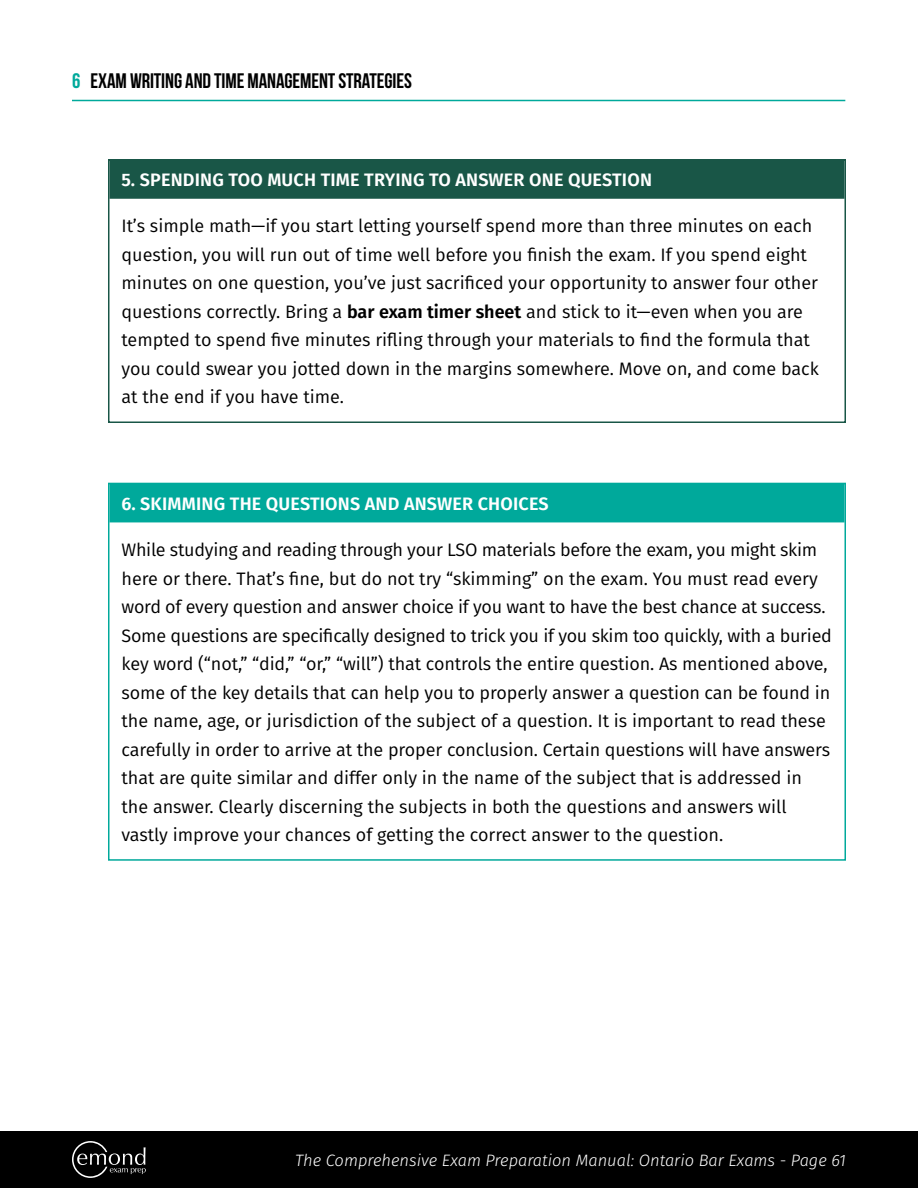
<style>
.page{position:relative;width:918px;height:1188px;background:#fff}
.page>*{position:absolute;margin:0;border:0;box-sizing:border-box;transform-origin:0 0}
.t1{font:700 21px "Bebas Neue";letter-spacing:-.005em;color:#000}
.t2{font:18px/28.5px "Fira Sans";color:#000}
.t3{font:600 18px "Fira Sans";letter-spacing:.01em;color:#fff}
.t4{font:italic 300 16.5px "Fira Sans";color:#fff}
.s1{color:#00a99b}
.s2{font-weight:600}
</style>
<div class="page">
<div style="left:0;top:1131px;width:918px;height:57px;background:#000"></div>
<svg style="left:72px;top:1141px;width:74px;height:37px"></svg>
<hr style="left:72px;top:100px;width:773px;height:1px;background:#00a99b">
<div style="left:110px;top:160px;width:734px;height:39px;background:#195647"></div>
<div style="left:108px;top:159px;width:738px;height:264px;border:2px solid #195647"></div>
<div style="left:110px;top:483px;width:734px;height:39px;background:#00a99b"></div>
<div style="left:108px;top:483px;width:738px;height:378px;border:2px solid #00a99b"></div>
<p class="t1" style="left:72px;top:69px;width:341px"><span class="s1">6</span> EXAM WRITING AND TIME MANAGEMENT STRATEGIES</p>
<p class="t3" style="left:122px;top:165px;width:532px">5. SPENDING TOO MUCH TIME TRYING TO ANSWER ONE QUESTION</p>
<p class="t2" style="left:122px;top:212px;width:699px">It’s simple math—if you start letting yourself spend more than three minutes on each question, you will run out of time well before you finish the exam. If you spend eight minutes on one question, you’ve just sacrificed your opportunity to answer four other questions correctly. Bring a <span class="s2">bar exam timer sheet</span> and stick to it—even when you are tempted to spend five minutes rifling through your materials to find the formula that you could swear you jotted down in the margins somewhere. Move on, and come back at the end if you have time.</p>
<p class="t3" style="left:122px;top:489px;width:429px">6. SKIMMING THE QUESTIONS AND ANSWER CHOICES</p>
<p class="t2" style="left:122px;top:535px;width:712px">While studying and reading through your LSO materials before the exam, you might skim here or there. That’s fine, but do not try “skimming” on the exam. You must read every word of every question and answer choice if you want to have the best chance at success.<br>Some questions are specifically designed to trick you if you skim too quickly, with a buried key word (“not,” “did,” “or,” “will”) that controls the entire question. As mentioned above, some of the key details that can help you to properly answer a question can be found in the name, age, or jurisdiction of the subject of a question. It is important to read these carefully in order to arrive at the proper conclusion. Certain questions will have answers that are quite similar and differ only in the name of the subject that is addressed in the answer. Clearly discerning the subjects in both the questions and answers will vastly improve your chances of getting the correct answer to the question.</p>
<p class="t4" style="left:295px;top:1149px;width:552px">The Comprehensive Exam Preparation Manual: Ontario Bar Exams - Page 61</p>
</div>
